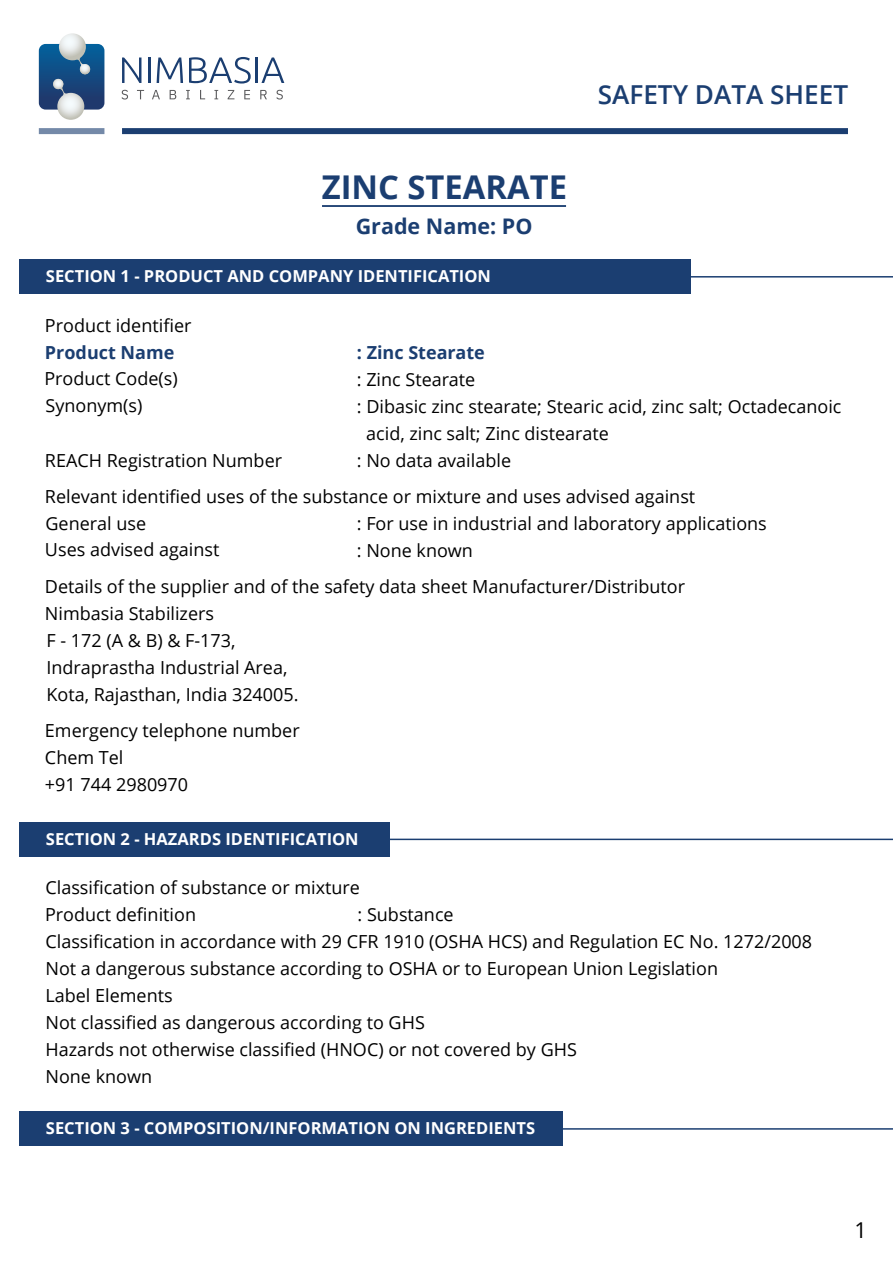
<style>
.page{position:relative;width:893px;height:1263px;background:#fff}
.page>*{position:absolute;margin:0;border:0;box-sizing:border-box;transform-origin:0 0}
.t1{font:700 32.7px "Open Sans";color:#1b3e71}
.t2{font:600 26.1px "Open Sans";color:#1b3e71}
.t3{font:21.9px "Open Sans";color:#000}
.t4{font:700 21.45px "Open Sans";color:#1b3e71}
.t5{font:18px/27px "Open Sans";color:#000}
.t6{font:700 18px "Open Sans";color:#1b3e71}
.t7{font:700 16.5px "Open Sans";color:#fff}
</style>
<div class="page">
<svg style="left:122px;top:58px;width:19px;height:25px"></svg>
<hr style="left:148px;top:58px;width:3px;height:25px;background:#1b3e71">
<svg style="left:157px;top:58px;width:26px;height:25px"></svg>
<svg style="left:189px;top:57px;width:62px;height:27px"></svg>
<hr style="left:255px;top:58px;width:3px;height:25px;background:#1b3e71">
<svg style="left:261px;top:58px;width:23px;height:25px"></svg>
<svg style="left:121px;top:90px;width:7px;height:10px"></svg>
<svg style="left:137px;top:90px;width:7px;height:9px"></svg>
<svg style="left:152px;top:90px;width:8px;height:9px"></svg>
<svg style="left:170px;top:90px;width:6px;height:9px"></svg>
<svg style="left:186px;top:90px;width:4px;height:9px"></svg>
<svg style="left:200px;top:90px;width:5px;height:9px"></svg>
<svg style="left:214px;top:90px;width:4px;height:9px"></svg>
<svg style="left:228px;top:90px;width:6px;height:9px"></svg>
<svg style="left:244px;top:90px;width:6px;height:9px"></svg>
<svg style="left:260px;top:90px;width:7px;height:9px"></svg>
<svg style="left:276px;top:90px;width:7px;height:10px"></svg>
<svg style="left:39px;top:33px;width:65px;height:87px"></svg>
<hr style="left:277px;top:276px;width:616px;height:2px;background:#1b3e71">
<div style="left:19px;top:260px;width:671px;height:34px;background:#1b3e71"></div>
<div style="left:122px;top:128px;width:726px;height:6px;background:#1b3e71"></div>
<div style="left:39px;top:128px;width:65px;height:6px;background:#7489a8"></div>
<hr style="left:322px;top:205px;width:244px;height:2px;background:#1b3e71">
<hr style="left:265px;top:839px;width:628px;height:1px;background:#1b3e71">
<div style="left:19px;top:822px;width:371px;height:34px;background:#1b3e71"></div>
<hr style="left:265px;top:1128px;width:628px;height:2px;background:#1b3e71">
<div style="left:19px;top:1112px;width:544px;height:34px;background:#1b3e71"></div>
<h1 class="t1" style="left:322px;top:164px;width:247px">ZINC STEARATE</h1>
<p class="t4" style="left:356px;top:211px;width:178px">Grade Name: PO</p>
<h2 class="t2" style="left:598px;top:77px;width:252px">SAFETY DATA SHEET</h2>
<p class="t7" style="left:46px;top:265px;width:446px">SECTION 1 - PRODUCT AND COMPANY IDENTIFICATION</p>
<p class="t5" style="left:45px;top:311px;width:148px">Product identifier</p>
<p class="t6" style="left:357px;top:340px;width:129px">: Zinc Stearate</p>
<p class="t5" style="left:357px;top:365px;width:120px">: Zinc Stearate</p>
<p class="t5" style="left:357px;top:392px;width:486px">: Dibasic zinc stearate; Stearic acid, zinc salt; Octadecanoic</p>
<p class="t5" style="left:366px;top:419px;width:244px">acid, zinc salt; Zinc distearate</p>
<p class="t5" style="left:357px;top:446px;width:156px">: No data available</p>
<p class="t5" style="left:357px;top:482px;width:411px;text-indent:-312px">Relevant identified uses of the substance or mixture and uses advised against<br>: For use in industrial and laboratory applications : None known</p>
<p class="t5" style="left:45px;top:572px;width:642px">Details of the supplier and of the safety data sheet Manufacturer/Distributor Nimbasia Stabilizers<br>F - 172 (A &amp; B) &amp; F-173,<br>Indraprastha Industrial Area,<br>Kota, Rajasthan, India 324005.</p>
<p class="t5" style="left:45px;top:716px;width:256px">Emergency telephone number<br>Chem Tel<br>+91 744 2980970</p>
<p class="t6" style="left:45px;top:340px;width:131px">Product Name</p>
<p class="t5" style="left:44px;top:365px;width:135px">Product Code(s)<br>Synonym(s)</p>
<p class="t5" style="left:45px;top:446px;width:239px">REACH Registration Number</p>
<p class="t5" style="left:45px;top:510px;width:176px;line-height:26.5px">General use<br>Uses advised against</p>
<p class="t7" style="left:46px;top:827px;width:314px">SECTION 2 - HAZARDS IDENTIFICATION</p>
<p class="t5" style="left:45px;top:874px;width:316px">Classification of substance or mixture</p>
<p class="t5" style="left:358px;top:901px;width:98px">: Substance</p>
<p class="t5" style="left:45px;top:928px;width:768px">Classification in accordance with 29 CFR 1910 (OSHA HCS) and Regulation EC No. 1272/2008</p>
<p class="t5" style="left:45px;top:955px;width:674px">Not a dangerous substance according to OSHA or to European Union Legislation</p>
<p class="t5" style="left:45px;top:982px;width:129px">Label Elements</p>
<p class="t5" style="left:45px;top:1009px;width:381px">Not classified as dangerous according to GHS</p>
<p class="t5" style="left:45px;top:1036px;width:533px">Hazards not otherwise classified (HNOC) or not covered by GHS</p>
<p class="t5" style="left:45px;top:1063px;width:108px">None known</p>
<p class="t5" style="left:45px;top:901px;width:152px">Product definition</p>
<p class="t7" style="left:46px;top:1117px;width:491px">SECTION 3 - COMPOSITION/INFORMATION ON INGREDIENTS</p>
<p class="t3" style="left:854px;top:1215px;width:14px">1</p>
</div>
